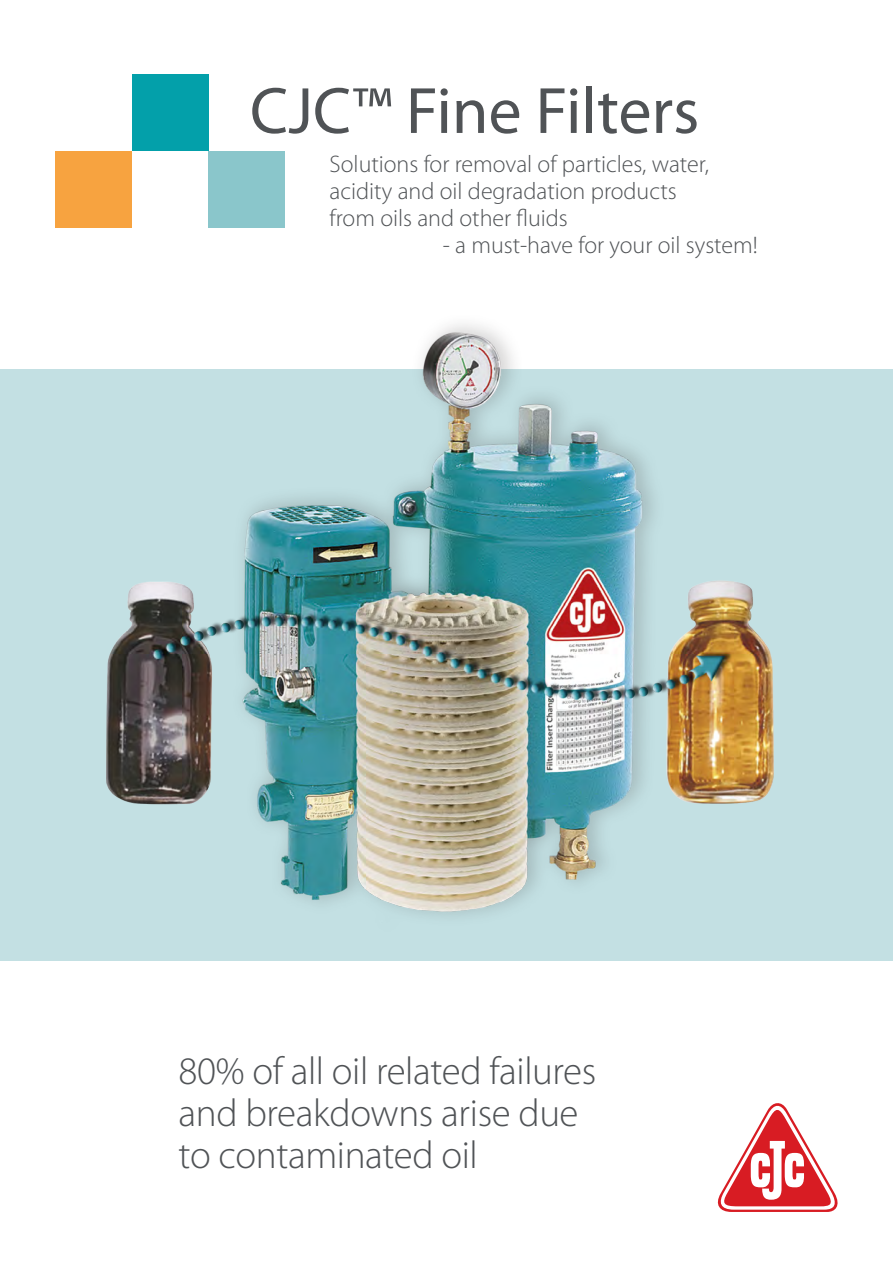
<style>
.page{position:relative;width:893px;height:1263px;background:#fff}
.page>*{position:absolute;margin:0;border:0;box-sizing:border-box;transform-origin:0 0}
.t1{font:66px "Myriad Pro";color:#505356}
.t2{font:300 39px/42px "Myriad Pro";letter-spacing:-.01em;color:#505356}
.t3{font:300 24px/27px "Myriad Pro";color:#505356}
</style>
<div class="page">
<div style="left:0;top:370px;width:893px;height:591px;background:#c3e0e3"></div>
<div style="left:208px;top:151px;width:77px;height:76px;background:#8ac6cb"></div>
<div style="left:55px;top:151px;width:77px;height:76px;background:#f7a340"></div>
<div style="left:132px;top:74px;width:76px;height:77px;background:#03a0aa"></div>
<svg style="left:717px;top:1103px;width:121px;height:109px"></svg>
<img style="left:0;top:324px;width:830px;height:592px">
<h1 class="t1" style="left:250px;top:70px;width:451px">CJC™ Fine Filters</h1>
<p class="t3" style="left:330px;top:150px;width:381px">Solutions for removal of particles, water, acidity and oil degradation products from oils and other fluids</p>
<p class="t3" style="left:443px;top:231px;width:316px">- a must-have for your oil system!</p>
<h2 class="t2" style="left:179px;top:1049px;width:419px">80% of all oil related failures and breakdowns arise due to contaminated oil</h2>
</div>
